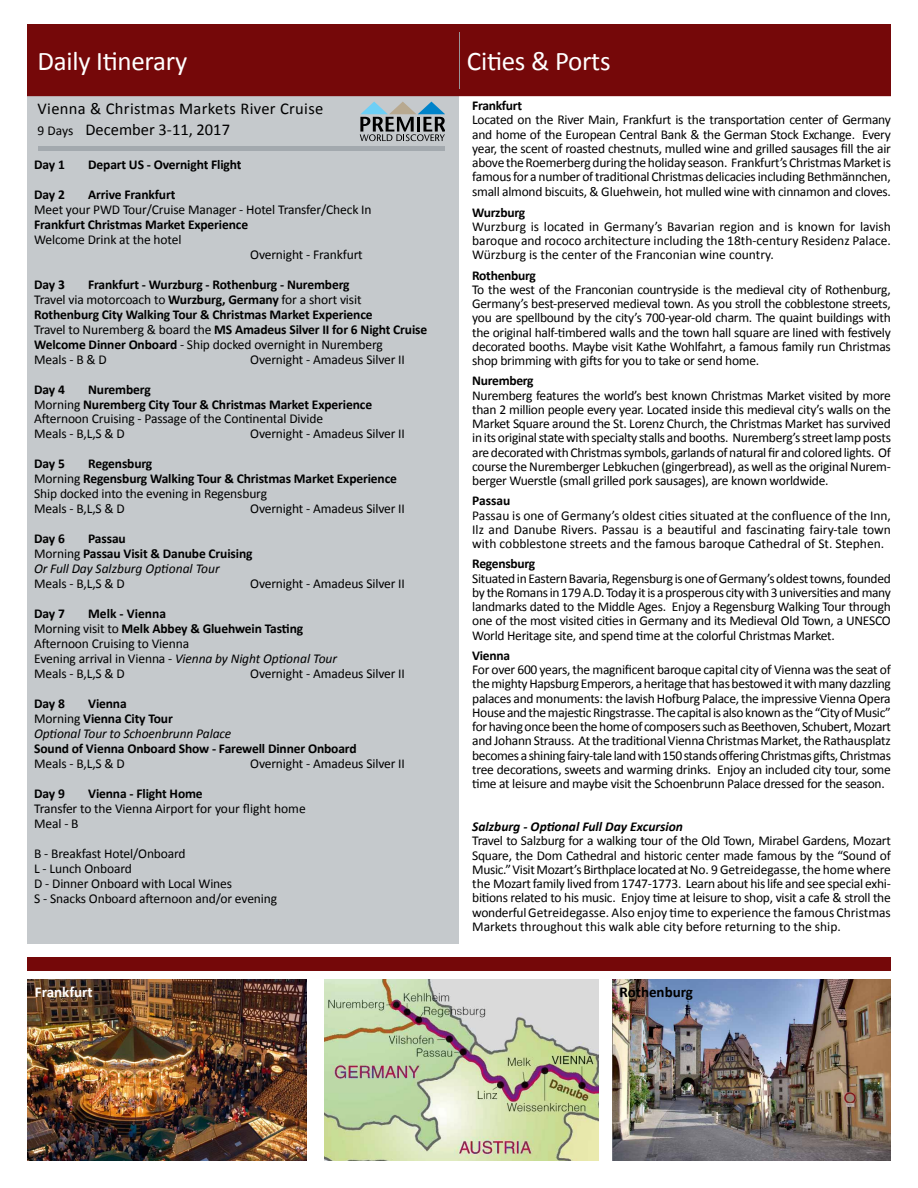
<style>
.page{position:relative;width:918px;height:1188px;background:#fff}
.page>*{position:absolute;margin:0;border:0;box-sizing:border-box;transform-origin:0 0}
.t1{font:27px "Calibri";letter-spacing:-.01em;color:#fff}
.t2{font:16.5px/21px "Calibri";letter-spacing:.02em;color:#000}
.t3{font:700 15px "Calibri";color:#000}
.t4{font:700 15px "Calibri";color:#fff}
.t5{font:13.5px/14.2px "Calibri";letter-spacing:-.01em;color:#000;text-align:justify}
.t6{font:700 13.5px/15px "Calibri";letter-spacing:-.01em;color:#000}
.t7{font:italic 13.5px/15px "Calibri";letter-spacing:-.01em;color:#000}
.t8{font:italic 700 13.5px "Calibri";color:#000}
.s1{font-size:13.5px}
.s2{font-weight:400}
.s3{font-weight:700}
.s4{font-weight:400;font-style:italic}
.s5{font-style:italic}
.s6{font-weight:700;font-style:normal}
.s7{font-style:normal}
</style>
<div class="page">
<img style="left:612px;top:979px;width:279px;height:182px">
<div style="left:27px;top:93px;width:432px;height:850px;background:#c5c9cc"></div>
<div style="left:38px;top:146px;width:407px;height:5px;background:#9fa6ab"></div>
<div style="left:27px;top:24px;width:864px;height:72px;background:#750809"></div>
<svg style="left:360px;top:102px;width:85px;height:39px"></svg>
<hr style="left:459px;top:32px;width:1px;height:57px;background:#9fa6ab">
<img style="left:27px;top:979px;width:279px;height:182px">
<div style="left:27px;top:958px;width:864px;height:13px;background:#750809"></div>
<img style="left:324px;top:979px;width:274px;height:182px">
<h1 class="t1" style="left:38px;top:44px;width:151px">Daily Itinerary</h1>
<h1 class="t1" style="left:467px;top:44px;width:145px">Cities &amp; Ports</h1>
<p class="t6" style="left:472px;top:98px;width:51px">Frankfurt</p>
<p class="t5" style="left:472px;top:113px;width:420px">Located on the River Main, Frankfurt is the transportation center of Germany and home of the European Central Bank &amp; the German Stock Exchange. Every year, the scent of roasted chestnuts, mulled wine and grilled sausages fill the air above the Roemerberg during the holiday season. Frankfurt’s Christmas Market is famous for a number of traditional Christmas delicacies including Bethmännchen, small almond biscuits, &amp; Gluehwein, hot mulled wine with cinnamon and cloves.</p>
<p class="t6" style="left:472px;top:205px;width:54px">Wurzburg</p>
<p class="t5" style="left:472px;top:219px;width:420px">Wurzburg is located in Germany’s Bavarian region and is known for lavish baroque and rococo architecture including the 18th-century Residenz Palace.<br>Würzburg is the center of the Franconian wine country.</p>
<p class="t6" style="left:472px;top:268px;width:65px">Rothenburg</p>
<p class="t5" style="left:472px;top:282px;width:420px">To the west of the Franconian countryside is the medieval city of Rothenburg, Germany’s best-preserved medieval town. As you stroll the cobblestone streets, you are spellbound by the city’s 700-year-old charm. The quaint buildings with the original half-timbered walls and the town hall square are lined with festively decorated booths. Maybe visit Kathe Wohlfahrt, a famous family run Christmas shop brimming with gifts for you to take or send home.</p>
<p class="t6" style="left:472px;top:373px;width:63px">Nuremberg</p>
<p class="t5" style="left:472px;top:388px;width:420px">Nuremberg features the world’s best known Christmas Market visited by more than 2 million people every year. Located inside this medieval city’s walls on the Market Square around the St. Lorenz Church, the Christmas Market has survived in its original state with specialty stalls and booths. Nuremberg’s street lamp posts are decorated with Christmas symbols, garlands of natural fir and colored lights. Of course the Nuremberger Lebkuchen (gingerbread), as well as the original Nurem&shy;berger Wuerstle (small grilled pork sausages), are known worldwide.</p>
<p class="t6" style="left:472px;top:493px;width:40px">Passau</p>
<p class="t5" style="left:472px;top:508px;width:420px">Passau is one of Germany’s oldest cities situated at the confluence of the Inn, Ilz and Danube Rivers. Passau is a beautiful and fascinating fairy-tale town with cobblestone streets and the famous baroque Cathedral of St. Stephen.</p>
<p class="t6" style="left:472px;top:556px;width:64px">Regensburg</p>
<p class="t5" style="left:472px;top:571px;width:420px">Situated in Eastern Bavaria, Regensburg is one of Germany’s oldest towns, founded by the Romans in 179 A.D. Today it is a prosperous city with 3 universities and many landmarks dated to the Middle Ages. Enjoy a Regensburg Walking Tour through one of the most visited cities in Germany and its Medieval Old Town, a UNESCO World Heritage site, and spend time at the colorful Christmas Market.</p>
<p class="t6" style="left:472px;top:648px;width:39px">Vienna</p>
<p class="t5" style="left:472px;top:663px;width:420px">For over 600 years, the magnificent baroque capital city of Vienna was the seat of the mighty Hapsburg Emperors, a heritage that has bestowed it with many dazzling palaces and monuments: the lavish Hofburg Palace, the impressive Vienna Opera House and the majestic Ringstrasse. The capital is also known as the “City of Music” for having once been the home of composers such as Beethoven, Schubert, Mozart and Johann Strauss. At the traditional Vienna Christmas Market, the Rathausplatz becomes a shining fairy-tale land with 150 stands offering Christmas gifts, Christmas tree decorations, sweets and warming drinks. Enjoy an included city tour, some time at leisure and maybe visit the Schoenbrunn Palace dressed for the season.</p>
<p class="t8" style="left:472px;top:818px;width:212px">Salzburg - Optional Full Day Excursion</p>
<p class="t5" style="left:472px;top:834px;width:420px">Travel to Salzburg for a walking tour of the Old Town, Mirabel Gardens, Mozart Square, the Dom Cathedral and historic center made famous by the “Sound of Music.” Visit Mozart’s Birthplace located at No. 9 Getreidegasse, the home where the Mozart family lived from 1747-1773. Learn about his life and see special exhi&shy;bitions related to his music. Enjoy time at leisure to shop, visit a cafe &amp; stroll the wonderful Getreidegasse. Also enjoy time to experience the famous Christmas Markets throughout this walk able city before returning to the ship.</p>
<p class="t2" style="left:38px;top:98px;width:287px">Vienna &amp; Christmas Markets River Cruise<br><span class="s1">9 Days</span> December 3-11, 2017</p>
<p class="t6" style="left:34px;top:157px;width:32px">Day 1</p>
<p class="t6" style="left:88px;top:157px;width:155px">Depart US - Overnight Flight</p>
<p class="t6" style="left:34px;top:187px;width:32px">Day 2</p>
<p class="t6" style="left:88px;top:187px;width:89px">Arrive Frankfurt</p>
<p class="t5" style="left:34px;top:202px;width:339px">Meet your PWD Tour/Cruise Manager - Hotel Transfer/Check In</p>
<p class="t6" style="left:34px;top:217px;width:216px">Frankfurt Christmas Market Experience</p>
<p class="t5" style="left:34px;top:232px;width:149px">Welcome Drink at the hotel</p>
<p class="t5" style="left:250px;top:247px;width:114px">Overnight - Frankfurt</p>
<p class="t6" style="left:34px;top:277px;width:32px">Day 3</p>
<p class="t6" style="left:34px;top:277px;width:395px;text-indent:54px">Frankfurt - Wurzburg - Rothenburg - Nuremberg<br><span class="s2">Travel via motorcoach to</span> Wurzburg, Germany <span class="s2">for a short visit </span>Rothenburg City Walking Tour &amp; Christmas Market Experience<br><span class="s2">Travel to Nuremberg &amp; board the</span> MS Amadeus Silver II for 6 Night Cruise Welcome Dinner Onboard <span class="s2">- Ship docked overnight in Nuremberg<br>Meals - B &amp; D</span></p>
<p class="t5" style="left:250px;top:352px;width:156px">Overnight - Amadeus Silver II</p>
<p class="t5" style="left:34px;top:382px;width:339px;line-height:15px;text-align:left;text-indent:54px"><span class="s3">Nuremberg<br></span>Morning <span class="s3">Nuremberg City Tour &amp; Christmas Market Experience </span>Afternoon Cruising - Passage of the Continental Divide<br>Meals - B,L,S &amp; D</p>
<p class="t6" style="left:34px;top:382px;width:32px">Day 4</p>
<p class="t5" style="left:250px;top:427px;width:156px">Overnight - Amadeus Silver II</p>
<p class="t6" style="left:34px;top:457px;width:364px;text-indent:54px">Regensburg<br><span class="s2">Morning</span> Regensburg Walking Tour &amp; Christmas Market Experience <span class="s2">Ship docked into the evening in Regensburg<br>Meals - B,L,S &amp; D</span></p>
<p class="t6" style="left:34px;top:457px;width:32px">Day 5</p>
<p class="t5" style="left:250px;top:502px;width:156px">Overnight - Amadeus Silver II</p>
<p class="t6" style="left:34px;top:531px;width:32px">Day 6</p>
<p class="t6" style="left:34px;top:531px;width:220px;text-indent:54px">Passau<br><span class="s2">Morning</span> Passau Visit &amp; Danube Cruising<br><span class="s4">Or Full Day Salzburg Optional Tour</span></p>
<p class="t5" style="left:34px;top:577px;width:92px">Meals - B,L,S &amp; D</p>
<p class="t5" style="left:250px;top:577px;width:156px">Overnight - Amadeus Silver II</p>
<p class="t6" style="left:34px;top:606px;width:32px">Day 7</p>
<p class="t5" style="left:34px;top:607px;width:305px;line-height:15px;text-align:left;text-indent:54px"><span class="s3">Melk - Vienna<br></span>Morning visit to <span class="s3">Melk Abbey &amp; Gluehwein Tasting<br></span>Afternoon Cruising to Vienna<br>Evening arrival in Vienna - <span class="s5">Vienna by Night Optional Tour<br></span>Meals - B,L,S &amp; D</p>
<p class="t5" style="left:250px;top:667px;width:156px">Overnight - Amadeus Silver II</p>
<p class="t7" style="left:34px;top:696px;width:199px;text-indent:54px"><span class="s6">Vienna<br></span><span class="s7">Morning</span> <span class="s6">Vienna City Tour<br></span>Optional Tour to Schoenbrunn Palace</p>
<p class="t6" style="left:34px;top:741px;width:324px">Sound of Vienna Onboard Show - Farewell Dinner Onboard</p>
<p class="t5" style="left:34px;top:757px;width:92px">Meals - B,L,S &amp; D</p>
<p class="t5" style="left:250px;top:757px;width:156px">Overnight - Amadeus Silver II</p>
<p class="t6" style="left:34px;top:786px;width:32px">Day 9</p>
<p class="t6" style="left:88px;top:786px;width:116px">Vienna - Flight Home</p>
<p class="t5" style="left:34px;top:802px;width:273px;line-height:15px">Transfer to the Vienna Airport for your flight home<br>Meal - B</p>
<p class="t5" style="left:34px;top:847px;width:244px;line-height:15px;text-align:left">B - Breakfast Hotel/Onboard<br>L - Lunch Onboard<br>D - Dinner Onboard with Local Wines<br>S - Snacks Onboard afternoon and/or evening</p>
<p class="t6" style="left:34px;top:696px;width:32px">Day 8</p>
<p class="t4" style="left:35px;top:982px;width:59px">Frankfurt</p>
<p class="t3" style="left:620px;top:982px;width:75px">Rothenburg</p>
</div>
